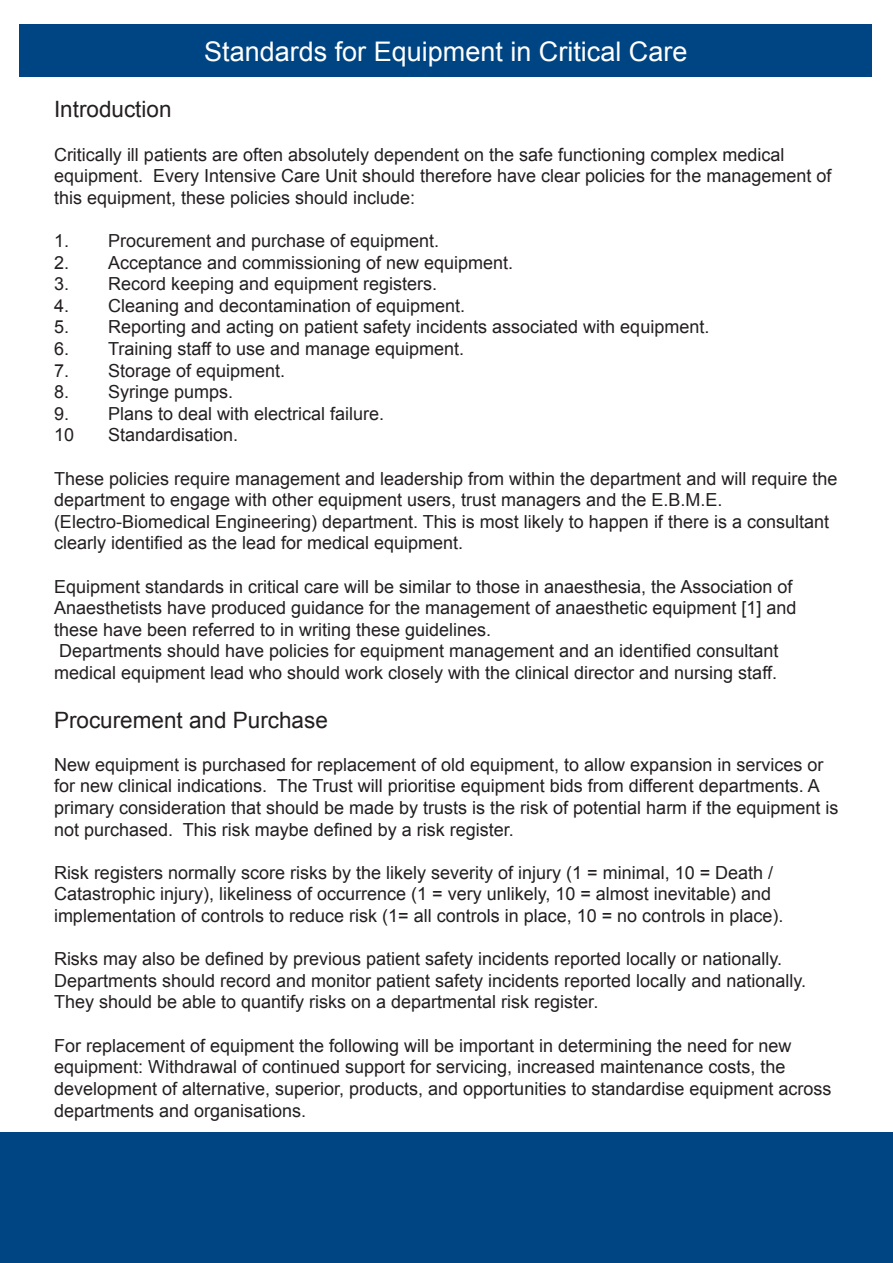
<style>
.page{position:relative;width:893px;height:1263px;background:#fff}
.page>*{position:absolute;margin:0;border:0;box-sizing:border-box;transform-origin:0 0}
.t1{font:27px "Arial";color:#fff}
.t2{font:22.5px "Arial";color:#231f20}
.t3{font:18px/21.6px "Arial";color:#231f20}
</style>
<div class="page">
<div style="left:20px;top:25px;width:852px;height:52px;background:#004583"></div>
<div style="left:0;top:1132px;width:893px;height:131px;background:#004583"></div>
<h1 class="t1" style="left:204px;top:34px;width:485px">Standards for Equipment in Critical Care</h1>
<p class="t2" style="left:54px;top:95px;width:119px">Introduction</p>
<p class="t3" style="left:54px;top:144px;width:779px">Critically ill patients are often absolutely dependent on the safe functioning complex medical equipment. Every Intensive Care Unit should therefore have clear policies for the management of this equipment, these policies should include:</p>
<p class="t3" style="left:54px;top:230px;width:387px">1. Procurement and purchase of equipment.</p>
<p class="t3" style="left:54px;top:252px;width:461px">2. Acceptance and commissioning of new equipment.</p>
<p class="t3" style="left:54px;top:273px;width:385px">3. Record keeping and equipment registers.</p>
<p class="t3" style="left:54px;top:295px;width:413px">4. Cleaning and decontamination of equipment.</p>
<p class="t3" style="left:54px;top:316px;width:657px">5. Reporting and acting on patient safety incidents associated with equipment.</p>
<p class="t3" style="left:54px;top:338px;width:412px">6. Training staff to use and manage equipment.</p>
<p class="t3" style="left:54px;top:360px;width:233px">7. Storage of equipment.</p>
<p class="t3" style="left:54px;top:381px;width:181px">8. Syringe pumps.</p>
<p class="t3" style="left:54px;top:403px;width:332px">9. Plans to deal with electrical failure.<br>10</p>
<p class="t3" style="left:108px;top:424px;width:132px">Standardisation.</p>
<p class="t3" style="left:54px;top:468px;width:785px">These policies require management and leadership from within the department and will require the department to engage with other equipment users, trust managers and the E.B.M.E. (Electro-Biomedical Engineering) department. This is most likely to happen if there is a consultant clearly identified as the lead for medical equipment.</p>
<p class="t3" style="left:54px;top:576px;width:744px">Equipment standards in critical care will be similar to those in anaesthesia, the Association of Anaesthetists have produced guidance for the management of anaesthetic equipment [1] and these have been referred to in writing these guidelines.<br>Departments should have policies for equipment management and an identified consultant medical equipment lead who should work closely with the clinical director and nursing staff.</p>
<p class="t2" style="left:54px;top:705px;width:275px">Procurement and Purchase</p>
<p class="t3" style="left:54px;top:754px;width:786px">New equipment is purchased for replacement of old equipment, to allow expansion in services or for new clinical indications. The Trust will prioritise equipment bids from different departments. A primary consideration that should be made by trusts is the risk of potential harm if the equipment is not purchased. This risk maybe defined by a risk register.</p>
<p class="t3" style="left:54px;top:862px;width:731px">Risk registers normally score risks by the likely severity of injury (1 = minimal, 10 = Death /<br>Catastrophic injury), likeliness of occurrence (1 = very unlikely, 10 = almost inevitable) and implementation of controls to reduce risk (1= all controls in place, 10 = no controls in place).</p>
<p class="t3" style="left:54px;top:948px;width:754px">Risks may also be defined by previous patient safety incidents reported locally or nationally.<br>Departments should record and monitor patient safety incidents reported locally and nationally.<br>They should be able to quantify risks on a departmental risk register.</p>
<p class="t3" style="left:54px;top:1035px;width:779px">For replacement of equipment the following will be important in determining the need for new equipment: Withdrawal of continued support for servicing, increased maintenance costs, the development of alternative, superior, products, and opportunities to standardise equipment across departments and organisations.</p>
</div>
